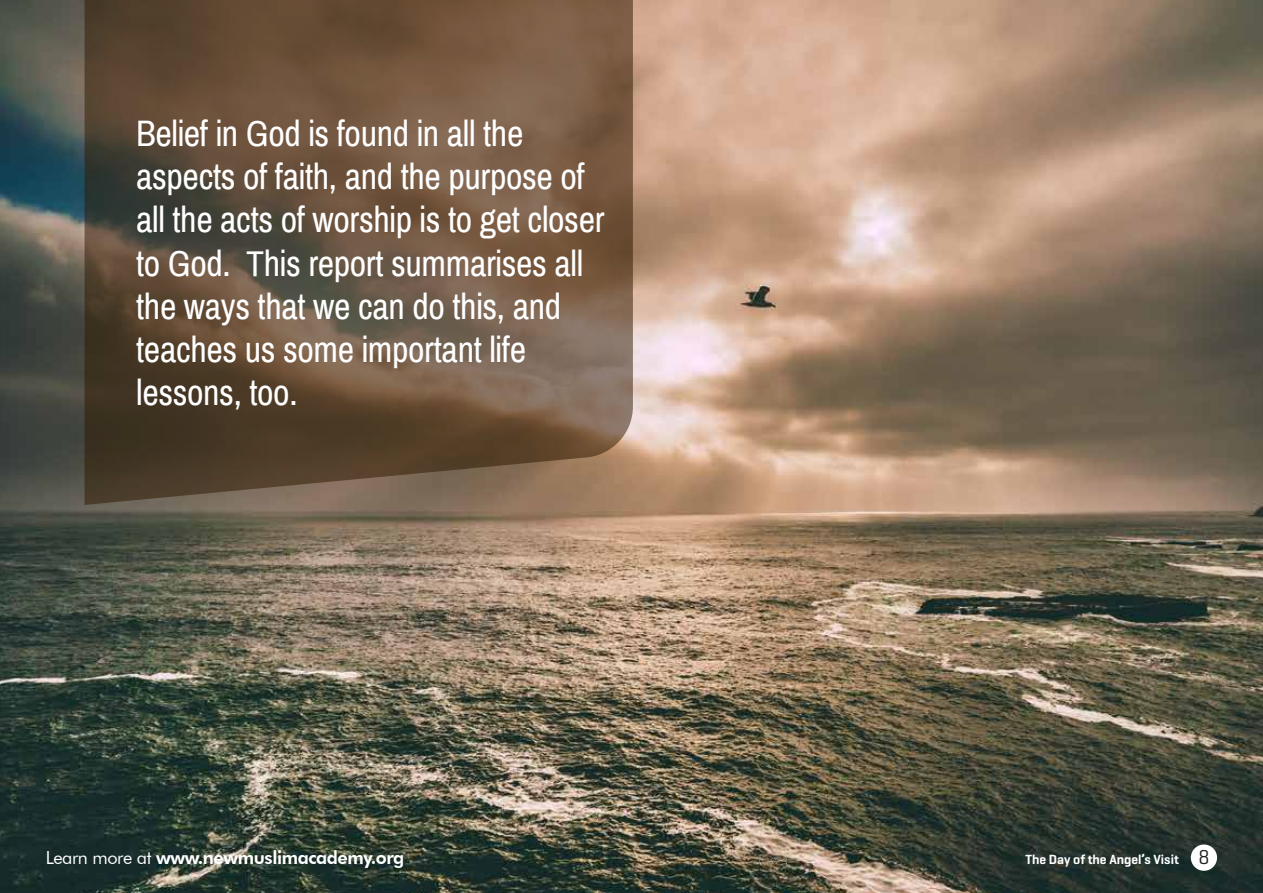
<style>
.page{position:relative;width:1263px;height:893px;background:#fff}
.page>*{position:absolute;margin:0;border:0;box-sizing:border-box;transform-origin:0 0}
.t1{font:36px/43.2px "Archivo Narrow";letter-spacing:-.01em;color:#fff}
.t2{font:800 18.15px "Futura BT";letter-spacing:-.025em;color:#fff}
.t3{font:600 13.5px "Geogrotesque";color:#fff}
.s1{font-weight:400}
.s2{font-weight:400;font-size:20.4px;color:#231f20}
</style>
<div class="page">
<img style="left:0;top:0;width:1263px;height:893px">
<div style="left:1191px;top:844px;width:26px;height:27px;background:#fff;border-radius:50%"></div>
<svg style="left:85px;top:0;width:548px;height:505px;background:#69533f"></svg>
<p class="t1" style="left:136px;top:113px;width:470px">Belief in God is found in all the aspects of faith, and the purpose of all the acts of worship is to get closer to God. This report summarises all the ways that we can do this, and teaches us some important life lessons, too.</p>
<p class="t2" style="left:46px;top:846px;width:360px"><span class="s1">Learn more at</span> www.newmuslimacademy.org</p>
<p class="t3" style="left:1025px;top:851px;width:185px">The Day of the Angel’s Visit <span class="s2">8</span></p>
</div>
